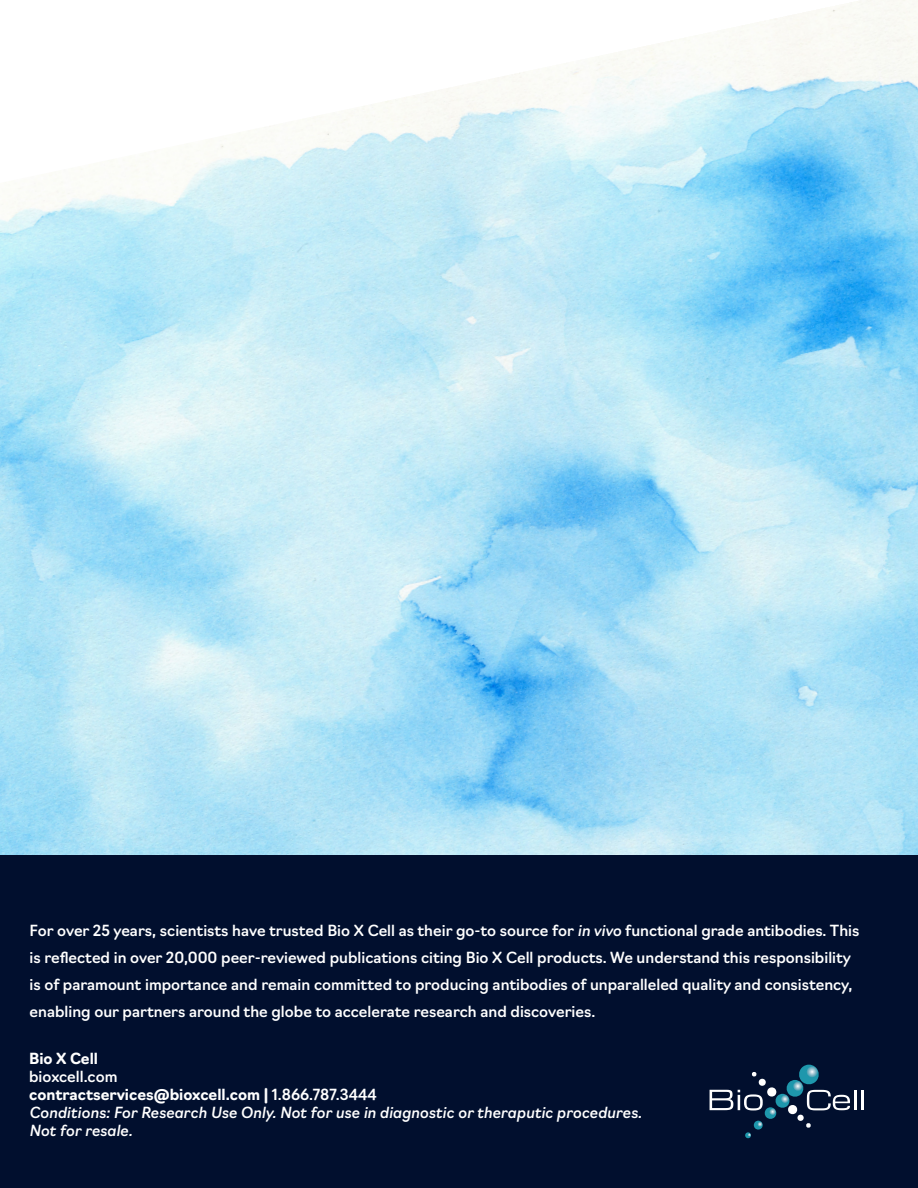
<style>
.page{position:relative;width:918px;height:1188px;background:#fff}
.page>*{position:absolute;margin:0;border:0;box-sizing:border-box;transform-origin:0 0}
.t1{font:500 15px/27px "Navigo";color:#fff}
.t2{font:italic 500 15px/18px "Navigo";color:#fff}
.t3{font:700 15px "Navigo";color:#fff}
.s1{font-style:italic}
.s2{font-weight:500}
</style>
<div class="page">
<img style="left:0;top:0;width:918px;height:855px">
<div style="left:0;top:855px;width:918px;height:333px;background:#010f2e"></div>
<hr style="left:854px;top:1090px;width:3px;height:20px;background:#fff">
<hr style="left:862px;top:1090px;width:2px;height:20px;background:#fff">
<svg style="left:710px;top:1065px;width:140px;height:74px"></svg>
<p class="t1" style="left:30px;top:915px;width:831px">For over 25 years, scientists have trusted Bio X Cell as their go-to source for <span class="s1">in vivo</span> functional grade antibodies. This is reflected in over 20,000 peer-reviewed publications citing Bio X Cell products. We understand this responsibility is of paramount importance and remain committed to producing antibodies of unparalleled quality and consistency, enabling our partners around the globe to accelerate research and discoveries.</p>
<p class="t3" style="left:29px;top:1047px;width:70px">Bio X Cell</p>
<p class="t1" style="left:29px;top:1062px;width:90px">bioxcell.com</p>
<p class="t3" style="left:29px;top:1083px;width:349px">contractservices@bioxcell.com | <span class="s2">1.866.787.3444</span></p>
<p class="t2" style="left:29px;top:1102px;width:614px">Conditions: For Research Use Only. Not for use in diagnostic or theraputic procedures.<br>Not for resale.</p>
</div>
